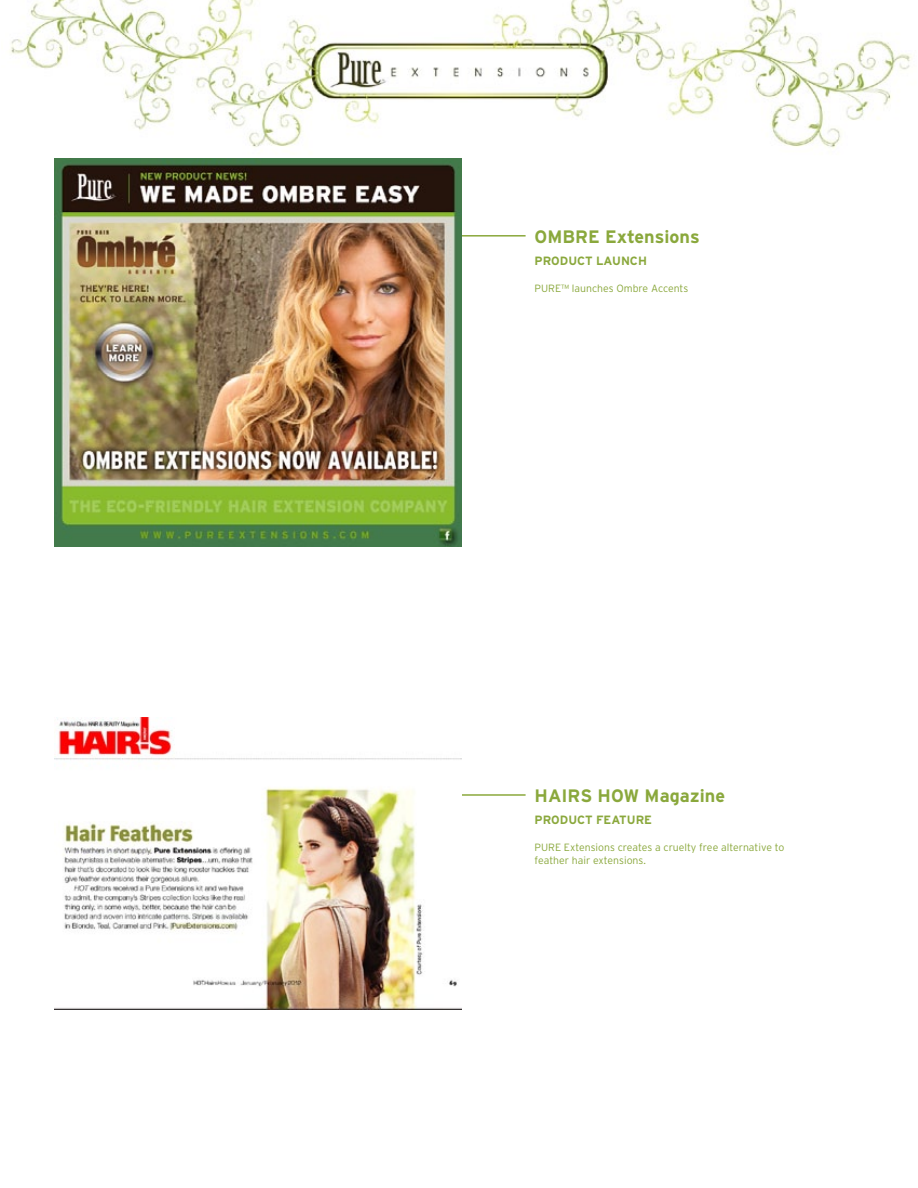
<style>
.page{position:relative;width:918px;height:1188px;background:#fff}
.page>*{position:absolute;margin:0;border:0;box-sizing:border-box;transform-origin:0 0}
.t1{font:700 18px "Interstate";color:#8aa83c}
.t2{font:700 12px "Interstate";color:#8aa83c}
.t3{font:300 10.5px/13.5px "Interstate";color:#8aa83c}
</style>
<div class="page">
<img style="left:10px;top:0;width:902px;height:149px">
<hr style="left:457px;top:235px;width:69px;height:2px;background:#8aa83c">
<hr style="left:457px;top:794px;width:69px;height:2px;background:#8aa83c">
<img style="left:54px;top:159px;width:408px;height:388px">
<img style="left:54px;top:718px;width:408px;height:291px">
<h1 class="t1" style="left:535px;top:227px;width:167px">OMBRE Extensions</h1>
<p class="t2" style="left:535px;top:254px;width:114px">PRODUCT LAUNCH</p>
<p class="t3" style="left:535px;top:281px;width:155px">PURE™ launches Ombre Accents</p>
<h1 class="t1" style="left:535px;top:786px;width:192px">HAIRS HOW Magazine</h1>
<p class="t2" style="left:535px;top:813px;width:119px">PRODUCT FEATURE</p>
<p class="t3" style="left:535px;top:840px;width:251px">PURE Extensions creates a cruelty free alternative to feather hair extensions.</p>
</div>
